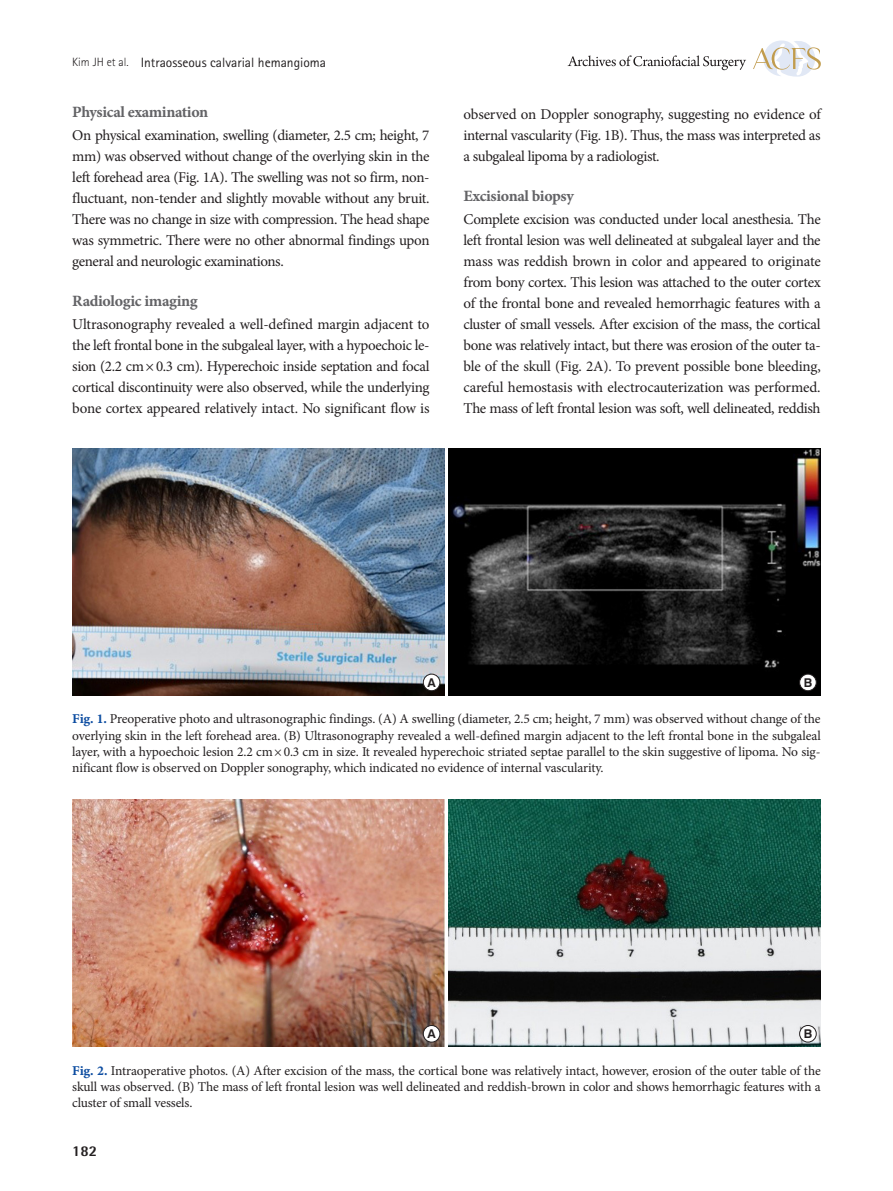
<style>
.page{position:relative;width:893px;height:1191px;background:#fff}
.page>*{position:absolute;margin:0;border:0;box-sizing:border-box;transform-origin:0 0}
.중제목{font:15.75px "Minion Pro Bold Capt";letter-spacing:-.025em;color:#636366}
.본문_0{font:15px/21px "Minion Pro";letter-spacing:-.025em;color:#231f20;text-align:justify}
.t1{font:800 15px "Rotis Semi Sans Std";color:#231f20}
.표그림제목{font:13.5px/16.2px "Minion Pro";letter-spacing:-.01em;color:#231f20;text-align:justify}
.t2{font:13.5px "Rotis Sans Serif Std";color:#231f20}
.t3{font:700 12.15px "Swiss 721 BT";color:#231f20}
.s1{font-weight:300;font-size:12px}
.s2{font-family:"Minion Pro Bold Capt";color:#0d4da1}
</style>
<div class="page">
<svg style="left:753px;top:40px;width:68px;height:37px"></svg>
<svg style="left:568px;top:55px;width:178px;height:15px"></svg>
<img style="left:72px;top:448px;width:372px;height:247px">
<img style="left:72px;top:800px;width:372px;height:246px">
<img style="left:449px;top:448px;width:372px;height:247px">
<img style="left:449px;top:800px;width:372px;height:246px">
<div style="left:423px;top:674px;width:17px;height:17px;background:#fff;border-radius:50%"></div>
<div style="left:423px;top:674px;width:17px;height:17px;border:1px solid #231f20;border-radius:50%"></div>
<div style="left:423px;top:1025px;width:17px;height:17px;background:#fff;border-radius:50%"></div>
<div style="left:423px;top:1025px;width:17px;height:17px;border:1px solid #231f20;border-radius:50%"></div>
<div style="left:800px;top:674px;width:16px;height:17px;background:#fff;border-radius:50%"></div>
<div style="left:799px;top:674px;width:17px;height:17px;border:1px solid #231f20;border-radius:50%"></div>
<div style="left:800px;top:1025px;width:16px;height:17px;background:#fff;border-radius:50%"></div>
<div style="left:799px;top:1025px;width:17px;height:17px;border:1px solid #231f20;border-radius:50%"></div>
<p class="t2" style="left:72px;top:54px;width:255px"><span class="s1">Kim JH et al.</span> Intraosseous calvarial hemangioma</p>
<p class="중제목" style="left:72px;top:101px;width:138px">Physical examination</p>
<p class="본문_0" style="left:72px;top:124px;width:359px">On physical examination, swelling (diameter, 2.5 cm; height, 7 mm) was observed without change of the overlying skin in the left forehead area (Fig. 1A). The swelling was not so firm, non&shy;fluctuant, non-tender and slightly movable without any bruit.<br>There was no change in size with compression. The head shape was symmetric. There were no other abnormal findings upon general and neurologic examinations.</p>
<p class="중제목" style="left:72px;top:290px;width:127px">Radiologic imaging</p>
<p class="본문_0" style="left:72px;top:313px;width:359px">Ultrasonography revealed a well-defined margin adjacent to the left frontal bone in the subgaleal layer, with a hypoechoic le&shy;sion (2.2 cm× 0.3 cm). Hyperechoic inside septation and focal cortical discontinuity were also observed, while the underlying bone cortex appeared relatively intact. No significant flow is</p>
<p class="본문_0" style="left:463px;top:103px;width:359px">observed on Doppler sonography, suggesting no evidence of internal vascularity (Fig. 1B). Thus, the mass was interpreted as a subgaleal lipoma by a radiologist.</p>
<p class="중제목" style="left:463px;top:185px;width:112px">Excisional biopsy</p>
<p class="본문_0" style="left:463px;top:208px;width:359px">Complete excision was conducted under local anesthesia. The left frontal lesion was well delineated at subgaleal layer and the mass was reddish brown in color and appeared to originate from bony cortex. This lesion was attached to the outer cortex of the frontal bone and revealed hemorrhagic features with a cluster of small vessels. After excision of the mass, the cortical bone was relatively intact, but there was erosion of the outer ta&shy;ble of the skull (Fig. 2A). To prevent possible bone bleeding, careful hemostasis with electrocauterization was performed.<br>The mass of left frontal lesion was soft, well delineated, reddish</p>
<p class="t3" style="left:427px;top:675px;width:10px">A</p>
<p class="t3" style="left:804px;top:675px;width:10px">B</p>
<p class="표그림제목" style="left:72px;top:711px;width:750px"><span class="s2">Fig. 1.</span> Preoperative photo and ultrasonographic findings. (A) A swelling (diameter, 2.5 cm; height, 7 mm) was observed without change of the overlying skin in the left forehead area. (B) Ultrasonography revealed a well-defined margin adjacent to the left frontal bone in the subgaleal layer, with a hypoechoic lesion 2.2 cm × 0.3 cm in size. It revealed hyperechoic striated septae parallel to the skin suggestive of lipoma. No sig&shy;nificant flow is observed on Doppler sonography, which indicated no evidence of internal vascularity.</p>
<p class="t3" style="left:427px;top:1026px;width:10px">A</p>
<p class="t3" style="left:804px;top:1026px;width:10px">B</p>
<p class="표그림제목" style="left:72px;top:1062px;width:750px"><span class="s2">Fig. 2.</span> Intraoperative photos. (A) After excision of the mass, the cortical bone was relatively intact, however, erosion of the outer table of the skull was observed. (B) The mass of left frontal lesion was well delineated and reddish-brown in color and shows hemorrhagic features with a cluster of small vessels.</p>
<p class="t1" style="left:72px;top:1141px;width:27px">182</p>
</div>
